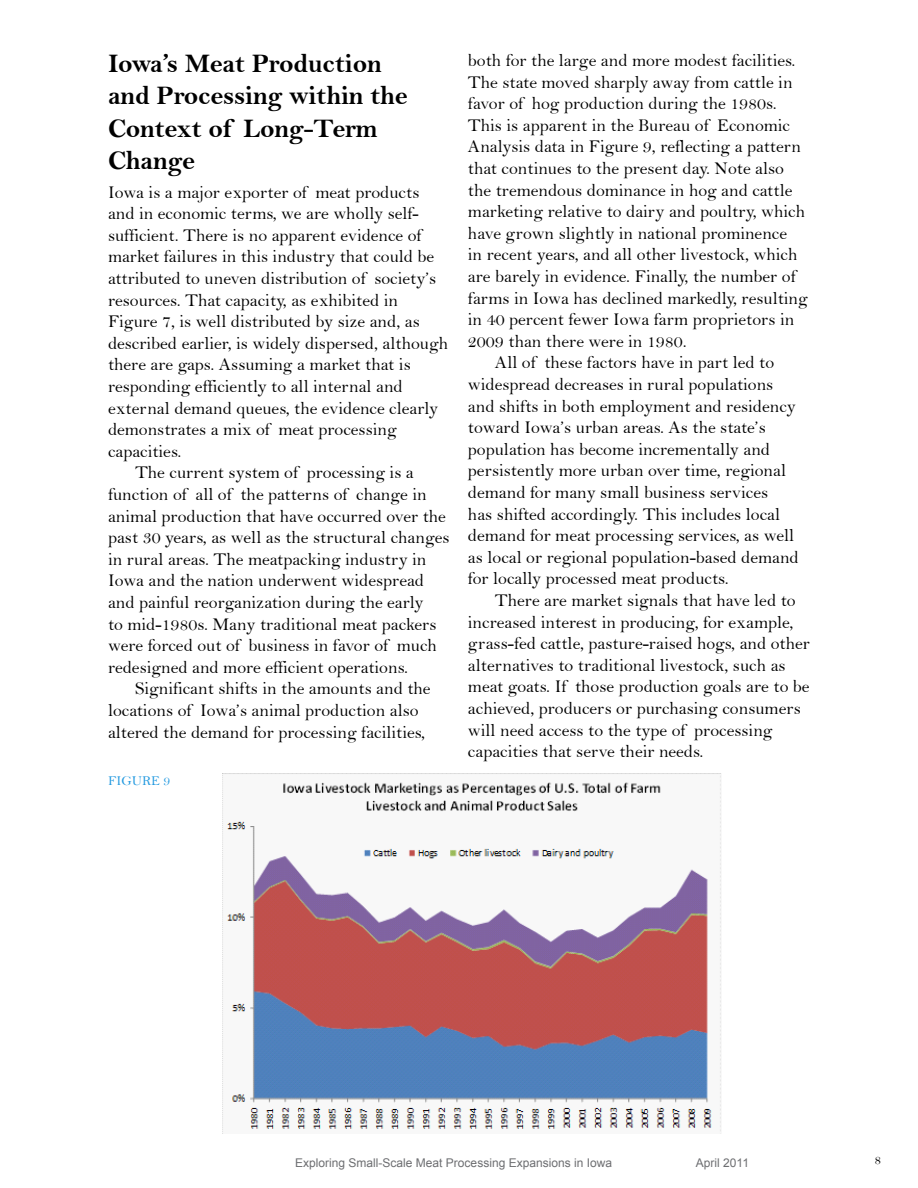
<style>
.page{position:relative;width:918px;height:1188px;background:#fff}
.page>*{position:absolute;margin:0;border:0;box-sizing:border-box;transform-origin:0 0}
.t1{font:27px/32.4px "Bell MT Bold";letter-spacing:-.01em;color:#000}
.t2{font:18px "Bell";color:#000}
.t3{font:13.5px "Bell";color:#249ae0}
.t4{font:13.5px "Bell";color:#000}
.t5{font:12px "Arial";color:#6d6e71}
</style>
<div class="page">
<img style="left:227px;top:775px;width:494px;height:357px">
<h1 class="t1" style="left:108px;top:47px;width:301px">Iowa’s Meat Production and Processing within the<br>Context of Long-Term<br>Change</h1>
<p class="t2" style="left:108px;top:181px;width:313px">Iowa is a major exporter of meat products</p>
<p class="t2" style="left:108px;top:203px;width:312px">and in economic terms, we are wholly self-</p>
<p class="t2" style="left:108px;top:224px;width:315px">sufficient. There is no apparent evidence of</p>
<p class="t2" style="left:108px;top:246px;width:328px">market failures in this industry that could be</p>
<p class="t2" style="left:108px;top:268px;width:330px">attributed to uneven distribution of society’s</p>
<p class="t2" style="left:108px;top:289px;width:292px">resources. That capacity, as exhibited in</p>
<p class="t2" style="left:108px;top:311px;width:313px">Figure 7, is well distributed by size and, as</p>
<p class="t2" style="left:108px;top:332px;width:342px">described earlier, is widely dispersed, although</p>
<p class="t2" style="left:108px;top:354px;width:304px">there are gaps. Assuming a market that is</p>
<p class="t2" style="left:108px;top:376px;width:296px">responding efficiently to all internal and</p>
<p class="t2" style="left:108px;top:397px;width:332px">external demand queues, the evidence clearly</p>
<p class="t2" style="left:108px;top:419px;width:290px">demonstrates a mix of meat processing</p>
<p class="t2" style="left:108px;top:440px;width:75px">capacities.</p>
<p class="t2" style="left:135px;top:462px;width:280px">The current system of processing is a</p>
<p class="t2" style="left:108px;top:484px;width:320px">function of all of the patterns of change in</p>
<p class="t2" style="left:108px;top:505px;width:340px">animal production that have occurred over the</p>
<p class="t2" style="left:108px;top:527px;width:343px">past 30 years, as well as the structural changes</p>
<p class="t2" style="left:108px;top:548px;width:320px">in rural areas. The meatpacking industry in</p>
<p class="t2" style="left:108px;top:570px;width:318px">Iowa and the nation underwent widespread</p>
<p class="t2" style="left:108px;top:592px;width:317px">and painful reorganization during the early</p>
<p class="t2" style="left:108px;top:613px;width:330px">to mid-1980s. Many traditional meat packers</p>
<p class="t2" style="left:108px;top:635px;width:330px">were forced out of business in favor of much</p>
<p class="t2" style="left:108px;top:656px;width:302px">redesigned and more efficient operations.</p>
<p class="t2" style="left:135px;top:678px;width:297px">Significant shifts in the amounts and the</p>
<p class="t2" style="left:108px;top:700px;width:312px">locations of Iowa’s animal production also</p>
<p class="t2" style="left:108px;top:721px;width:319px">altered the demand for processing facilities,</p>
<p class="t3" style="left:108px;top:773px;width:64px">FIGURE 9</p>
<p class="t2" style="left:468px;top:50px;width:329px">both for the large and more modest facilities.</p>
<p class="t2" style="left:468px;top:71px;width:326px">The state moved sharply away from cattle in</p>
<p class="t2" style="left:468px;top:93px;width:310px">favor of hog production during the 1980s.</p>
<p class="t2" style="left:468px;top:114px;width:324px">This is apparent in the Bureau of Economic</p>
<p class="t2" style="left:468px;top:136px;width:335px">Analysis data in Figure 9, reflecting a pattern</p>
<p class="t2" style="left:468px;top:158px;width:318px">that continues to the present day. Note also</p>
<p class="t2" style="left:468px;top:179px;width:326px">the tremendous dominance in hog and cattle</p>
<p class="t2" style="left:468px;top:201px;width:339px">marketing relative to dairy and poultry, which</p>
<p class="t2" style="left:468px;top:222px;width:321px">have grown slightly in national prominence</p>
<p class="t2" style="left:468px;top:244px;width:331px">in recent years, and all other livestock, which</p>
<p class="t2" style="left:468px;top:266px;width:329px">are barely in evidence. Finally, the number of</p>
<p class="t2" style="left:468px;top:287px;width:341px">farms in Iowa has declined markedly, resulting</p>
<p class="t2" style="left:468px;top:309px;width:328px">in 40 percent fewer Iowa farm proprietors in</p>
<p class="t2" style="left:468px;top:330px;width:220px">2009 than there were in 1980.</p>
<p class="t2" style="left:495px;top:352px;width:281px">All of these factors have in part led to</p>
<p class="t2" style="left:468px;top:374px;width:307px">widespread decreases in rural populations</p>
<p class="t2" style="left:468px;top:395px;width:329px">and shifts in both employment and residency</p>
<p class="t2" style="left:468px;top:417px;width:299px">toward Iowa’s urban areas. As the state’s</p>
<p class="t2" style="left:468px;top:438px;width:304px">population has become incrementally and</p>
<p class="t2" style="left:468px;top:460px;width:320px">persistently more urban over time, regional</p>
<p class="t2" style="left:468px;top:482px;width:302px">demand for many small business services</p>
<p class="t2" style="left:468px;top:503px;width:314px">has shifted accordingly. This includes local</p>
<p class="t2" style="left:468px;top:525px;width:328px">demand for meat processing services, as well</p>
<p class="t2" style="left:468px;top:546px;width:332px">as local or regional population-based demand</p>
<p class="t2" style="left:468px;top:568px;width:262px">for locally processed meat products.</p>
<p class="t2" style="left:495px;top:590px;width:302px">There are market signals that have led to</p>
<p class="t2" style="left:468px;top:611px;width:327px">increased interest in producing, for example,</p>
<p class="t2" style="left:468px;top:633px;width:343px">grass-fed cattle, pasture-raised hogs, and other</p>
<p class="t2" style="left:468px;top:654px;width:319px">alternatives to traditional livestock, such as</p>
<p class="t2" style="left:468px;top:676px;width:343px">meat goats. If those production goals are to be</p>
<p class="t2" style="left:468px;top:698px;width:334px">achieved, producers or purchasing consumers</p>
<p class="t2" style="left:468px;top:719px;width:306px">will need access to the type of processing</p>
<p class="t2" style="left:468px;top:741px;width:237px">capacities that serve their needs.</p>
<p class="t5" style="left:295px;top:1155px;width:318px">Exploring Small-Scale Meat Processing Expansions in Iowa</p>
<p class="t5" style="left:696px;top:1155px;width:55px">April 2011</p>
<p class="t4" style="left:874px;top:1152px;width:8px">8</p>
</div>
